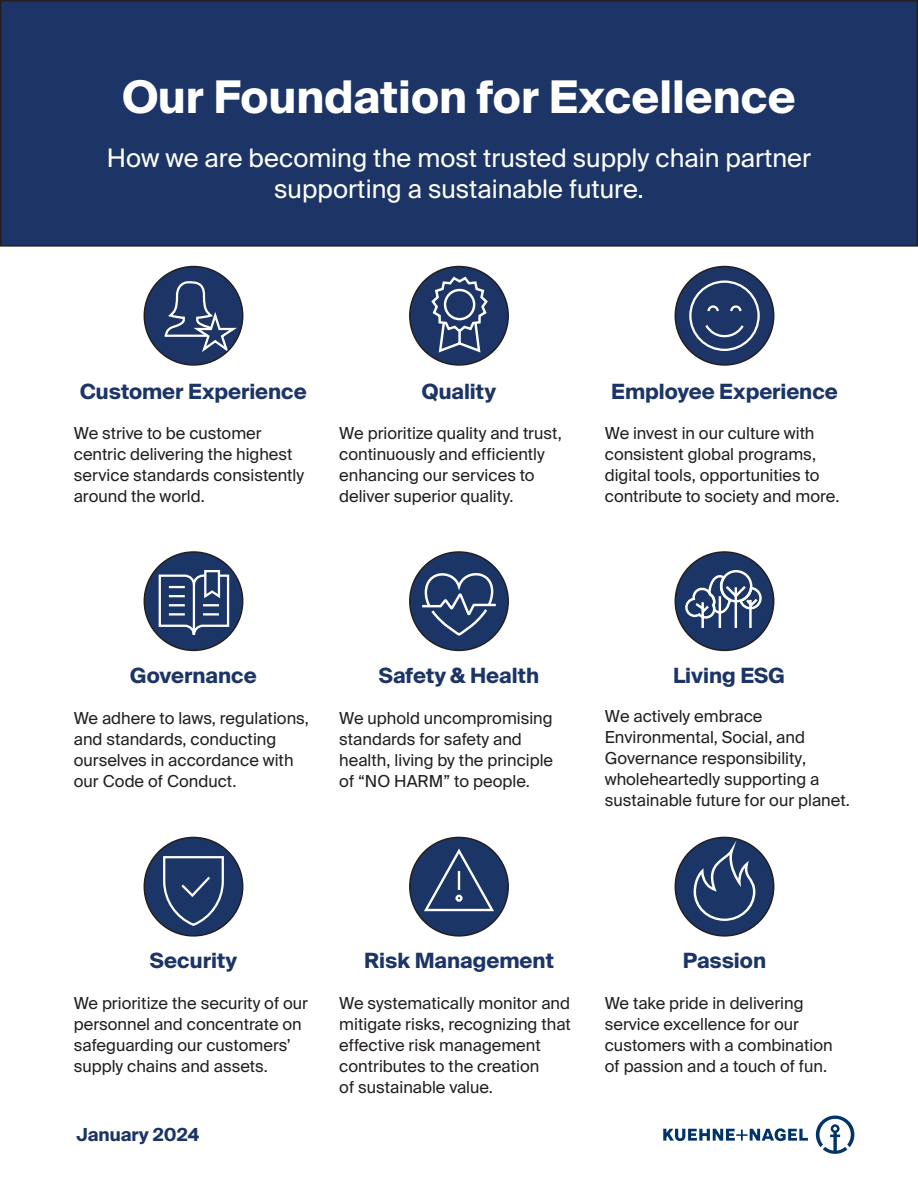
<style>
.page{position:relative;width:918px;height:1188px;background:#fff}
.page>*{position:absolute;margin:0;border:0;box-sizing:border-box;transform-origin:0 0}
.t1{font:700 45px "Suisse Intl";color:#fff}
.t2{font:25.5px "Suisse Intl";color:#fff}
.t3{font:700 21px "Suisse Intl";color:#1c3566}
.t4{font:700 18px "Suisse Intl";color:#1c3566}
.t5{font:16.5px/21px "Suisse Intl";color:#231f20}
</style>
<div class="page">
<div style="left:1px;top:1px;width:916px;height:245px;background:#1c3566"></div>
<div style="left:0;top:0;width:918px;height:247px;border:2px solid #231f20"></div>
<div style="left:410px;top:267px;width:98px;height:98px;background:#1c3566;border-radius:50%"></div>
<svg style="left:430px;top:275px;width:60px;height:79px"></svg>
<div style="left:409px;top:266px;width:100px;height:100px;border:2px solid #231f20;border-radius:50%"></div>
<div style="left:675px;top:267px;width:99px;height:98px;background:#1c3566;border-radius:50%"></div>
<div style="left:689px;top:281px;width:71px;height:70px;border:2px solid #fff;border-radius:50%"></div>
<svg style="left:705px;top:305px;width:39px;height:33px"></svg>
<div style="left:675px;top:266px;width:99px;height:100px;border:2px solid #231f20;border-radius:50%"></div>
<div style="left:144px;top:267px;width:99px;height:98px;background:#1c3566;border-radius:50%"></div>
<svg style="left:164px;top:280px;width:77px;height:75px"></svg>
<div style="left:144px;top:266px;width:99px;height:100px;border:2px solid #231f20;border-radius:50%"></div>
<div style="left:144px;top:837px;width:99px;height:99px;background:#1b3666;border-radius:50%"></div>
<svg style="left:162px;top:856px;width:63px;height:71px"></svg>
<div style="left:144px;top:837px;width:99px;height:100px;border:2px solid #231f20;border-radius:50%"></div>
<div style="left:410px;top:837px;width:98px;height:99px;background:#1b3666;border-radius:50%"></div>
<svg style="left:422px;top:848px;width:74px;height:64px"></svg>
<div style="left:455px;top:895px;width:8px;height:7px;border:2px solid #fff;border-radius:50%"></div>
<div style="left:409px;top:837px;width:100px;height:100px;border:2px solid #231f20;border-radius:50%"></div>
<div style="left:675px;top:837px;width:99px;height:99px;background:#1b3666;border-radius:50%"></div>
<svg style="left:692px;top:837px;width:65px;height:84px"></svg>
<div style="left:675px;top:837px;width:99px;height:100px;border:2px solid #231f20;border-radius:50%"></div>
<div style="left:144px;top:552px;width:99px;height:98px;background:#1b3666;border-radius:50%"></div>
<svg style="left:158px;top:570px;width:72px;height:67px"></svg>
<div style="left:144px;top:551px;width:99px;height:100px;border:2px solid #231f20;border-radius:50%"></div>
<div style="left:410px;top:552px;width:98px;height:98px;background:#1b3666;border-radius:50%"></div>
<svg style="left:420px;top:569px;width:78px;height:68px"></svg>
<div style="left:409px;top:551px;width:100px;height:100px;border:2px solid #231f20;border-radius:50%"></div>
<div style="left:675px;top:552px;width:99px;height:98px;background:#1b3666;border-radius:50%"></div>
<svg style="left:685px;top:574px;width:77px;height:56px"></svg>
<div style="left:720px;top:570px;width:32px;height:33px;border:2px solid #fff;border-radius:50%"></div>
<div style="left:675px;top:551px;width:99px;height:100px;border:2px solid #231f20;border-radius:50%"></div>
<svg style="left:663px;top:1116px;width:191px;height:38px"></svg>
<p class="t1" style="left:122px;top:71px;width:675px">Our Foundation for Excellence</p>
<p class="t2" style="left:107px;top:143px;width:706px">How we are becoming the most trusted supply chain partner</p>
<p class="t2" style="left:274px;top:174px;width:371px">supporting a sustainable future.</p>
<p class="t3" style="left:80px;top:379px;width:228px">Customer Experience</p>
<p class="t5" style="left:74px;top:423px;width:189px">We strive to be customer</p>
<p class="t5" style="left:74px;top:444px;width:232px">centric delivering the highest service standards consistently around the world.</p>
<p class="t3" style="left:422px;top:379px;width:76px">Quality</p>
<p class="t5" style="left:339px;top:423px;width:224px">We prioritize quality and trust, continuously and efficiently</p>
<p class="t5" style="left:339px;top:465px;width:197px">enhancing our services to</p>
<p class="t5" style="left:339px;top:486px;width:176px">deliver superior quality.</p>
<p class="t3" style="left:611px;top:379px;width:228px">Employee Experience</p>
<p class="t5" style="left:605px;top:423px;width:216px">We invest in our culture with consistent global programs, digital tools, opportunities to</p>
<p class="t5" style="left:605px;top:486px;width:236px">contribute to society and more.</p>
<p class="t3" style="left:130px;top:664px;width:128px">Governance</p>
<p class="t5" style="left:74px;top:708px;width:236px">We adhere to laws, regulations, and standards, conducting</p>
<p class="t5" style="left:74px;top:750px;width:221px">ourselves in accordance with our Code of Conduct.</p>
<p class="t3" style="left:379px;top:664px;width:162px">Safety &amp; Health</p>
<p class="t5" style="left:339px;top:708px;width:215px">We uphold uncompromising standards for safety and</p>
<p class="t5" style="left:339px;top:750px;width:215px">health, living by the principle</p>
<p class="t5" style="left:339px;top:771px;width:192px">of “NO HARM” to people.</p>
<p class="t3" style="left:673px;top:664px;width:113px">Living ESG</p>
<p class="t5" style="left:605px;top:706px;width:246px">We actively embrace<br>Environmental, Social, and<br>Governance responsibility, wholeheartedly supporting a sustainable future for our planet.</p>
<p class="t3" style="left:150px;top:948px;width:89px">Security</p>
<p class="t5" style="left:74px;top:993px;width:236px">We prioritize the security of our personnel and concentrate on safeguarding our customers’ supply chains and assets.</p>
<p class="t4" style="left:76px;top:1124px;width:124px">January 2024</p>
<p class="t3" style="left:364px;top:948px;width:191px">Risk Management</p>
<p class="t5" style="left:339px;top:993px;width:233px">We systematically monitor and mitigate risks, recognizing that effective risk management contributes to the creation</p>
<p class="t5" style="left:339px;top:1077px;width:155px">of sustainable value.</p>
<p class="t3" style="left:683px;top:948px;width:85px">Passion</p>
<p class="t5" style="left:605px;top:993px;width:200px">We take pride in delivering service excellence for our</p>
<p class="t5" style="left:605px;top:1035px;width:229px">customers with a combination of passion and a touch of fun.</p>
</div>
